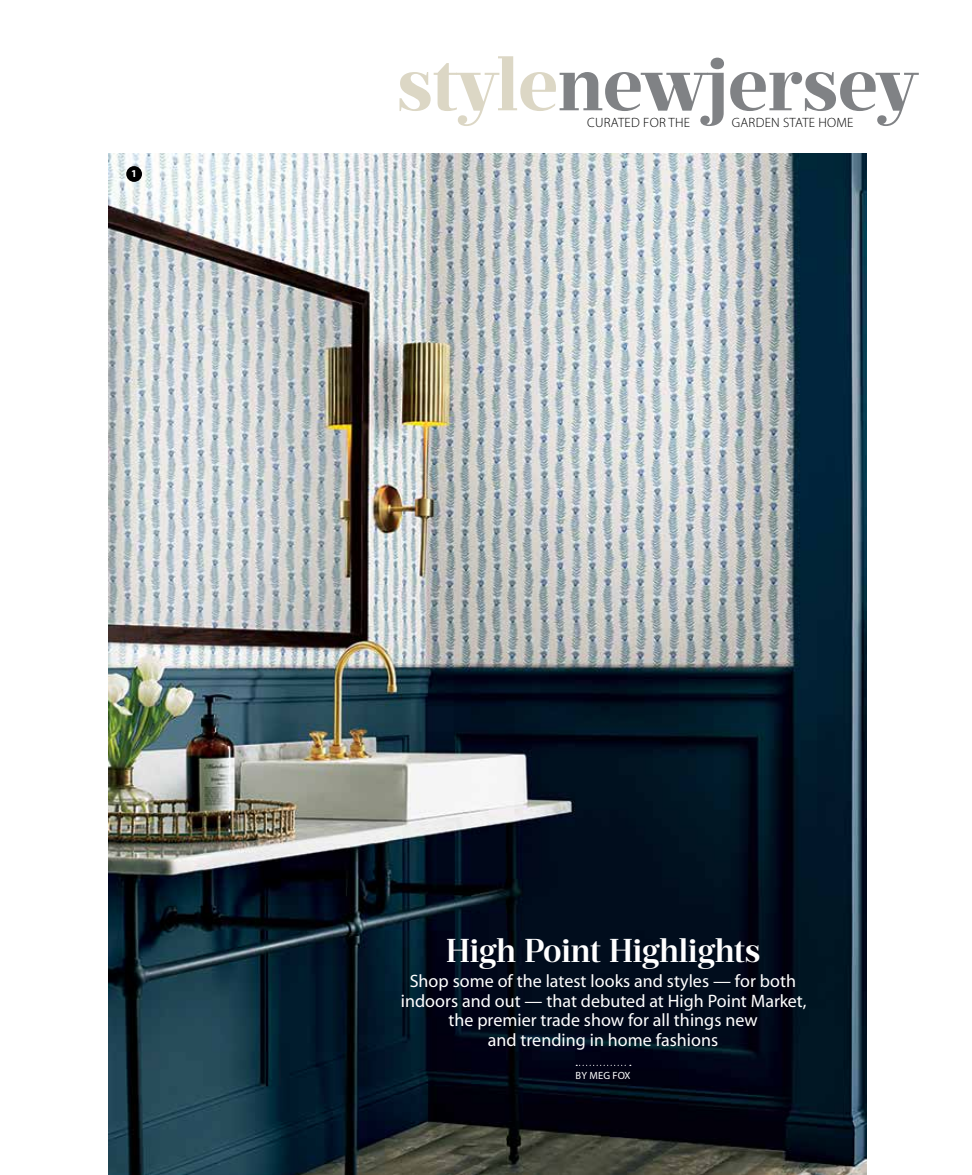
<style>
.page{position:relative;width:972px;height:1175px;background:#fff}
.page>*{position:absolute;margin:0;border:0;box-sizing:border-box;transform-origin:0 0}
.t1{font:700 75px "Prumo Deck";letter-spacing:-.005em;color:#808285}
.t2{font:600 33px "Prumo Deck";letter-spacing:-.01em;color:#fff}
.t3{font:18px/19.5px "Myriad MM 400 600";color:#fff;text-align:center}
.t4{font:300 13.5px "Myriad Pro";letter-spacing:.02em;color:#000}
.t5{font:10.5px "Myriad MM 400 600";letter-spacing:.01em;color:#fff}
.t6{font:700 10.5px "Myriad Pro";color:#fff}
.s1{color:#dcd7c5}
</style>
<div class="page">
<img style="left:109px;top:153px;width:758px;height:1021px">
<svg style="left:576px;top:1064px;width:55px;height:1px"></svg>
<div style="left:126px;top:166px;width:16px;height:16px;background:#000;border-radius:50%"></div>
<p class="t6" style="left:131px;top:167px;width:7px">1</p>
<h1 class="t1" style="left:397px;top:39px;width:523px"><span class="s1">style</span>newjersey</h1>
<p class="t4" style="left:587px;top:115px;width:104px">CURATED FOR THE</p>
<p class="t4" style="left:732px;top:115px;width:123px">GARDEN STATE HOME</p>
<h2 class="t2" style="left:446px;top:931px;width:316px">High Point Highlights</h2>
<p class="t3" style="left:401px;top:972px;width:407px">Shop some of the latest looks and styles — for both indoors and out — that debuted at High Point Market, the premier trade show for all things new<br>and trending in home fashions</p>
<p class="t5" style="left:576px;top:1070px;width:56px">BY MEG FOX</p>
</div>
